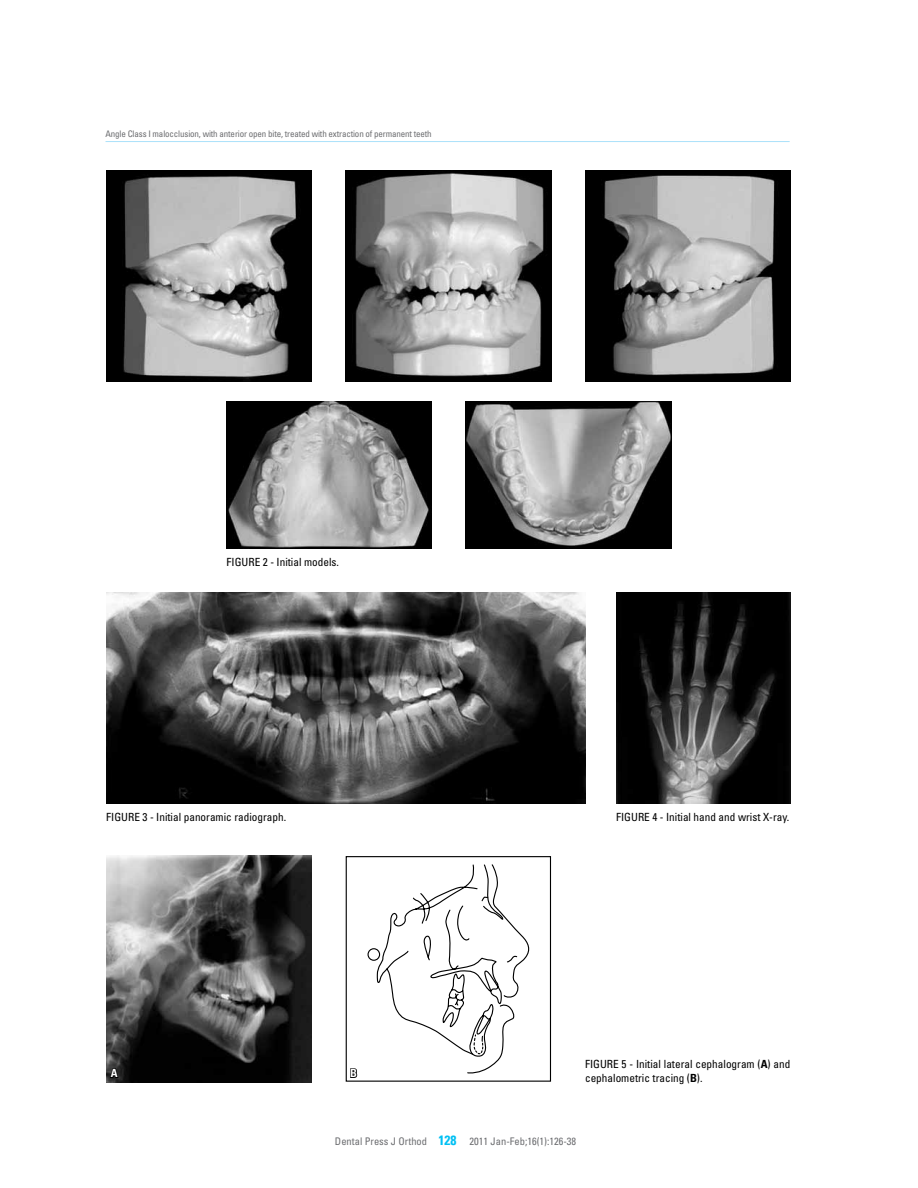
<style>
.page{position:relative;width:918px;height:1188px;background:#fff}
.page>*{position:absolute;margin:0;border:0;box-sizing:border-box;transform-origin:0 0}
.t1{font:condensed 11.25px/13.5px "Univers";color:#000}
.t2{font:700 condensed 11.25px "Univers";color:#fff}
.t3{font:condensed 10.5px "Univers";color:#6d6e71}
.t4{font:condensed 9px "Univers";letter-spacing:-.015em;color:#6d6e71}
.s1{font-weight:700}
.s2{font-weight:700;font-size:13.5px;color:#00c0f3}
</style>
<div class="page">
<hr style="left:106px;top:141px;width:684px;height:1px;background:#abe1fa">
<img style="left:106px;top:170px;width:206px;height:211px">
<img style="left:227px;top:401px;width:205px;height:148px">
<img style="left:346px;top:170px;width:205px;height:211px">
<img style="left:466px;top:401px;width:205px;height:148px">
<img style="left:585px;top:170px;width:205px;height:211px">
<img style="left:107px;top:593px;width:478px;height:211px">
<img style="left:616px;top:593px;width:174px;height:211px">
<img style="left:106px;top:856px;width:206px;height:226px">
<div style="left:346px;top:856px;width:205px;height:226px;border:1px solid #000"></div>
<svg style="left:109px;top:1057px;width:11px;height:22px"></svg>
<svg style="left:350px;top:1068px;width:8px;height:10px"></svg>
<svg style="left:367px;top:864px;width:163px;height:210px"></svg>
<p class="t4" style="left:106px;top:128px;width:328px">Angle Class I malocclusion, with anterior open bite, treated with extraction of permanent teeth</p>
<p class="t1" style="left:227px;top:555px;width:114px">FigurE 2 - I nitial models.</p>
<p class="t1" style="left:106px;top:810px;width:181px">FigurE 3 - Initial panoramic radiograph.</p>
<p class="t1" style="left:616px;top:810px;width:175px">FigurE 4 - I nitial hand and wrist X-ray.</p>
<p class="t2" style="left:111px;top:1066px;width:8px">A</p>
<p class="t2" style="left:350px;top:1066px;width:8px">B</p>
<p class="t1" style="left:585px;top:1057px;width:207px">FigurE 5 - Initial lateral cephalogram (<span class="s1">A</span>) and cephalometric tracing (<span class="s1">B</span>).</p>
<p class="t3" style="left:335px;top:1134px;width:243px">Dental Press J Orthod <span class="s2">128</span> 2011 Jan-Feb;16(1):126-38</p>
</div>
